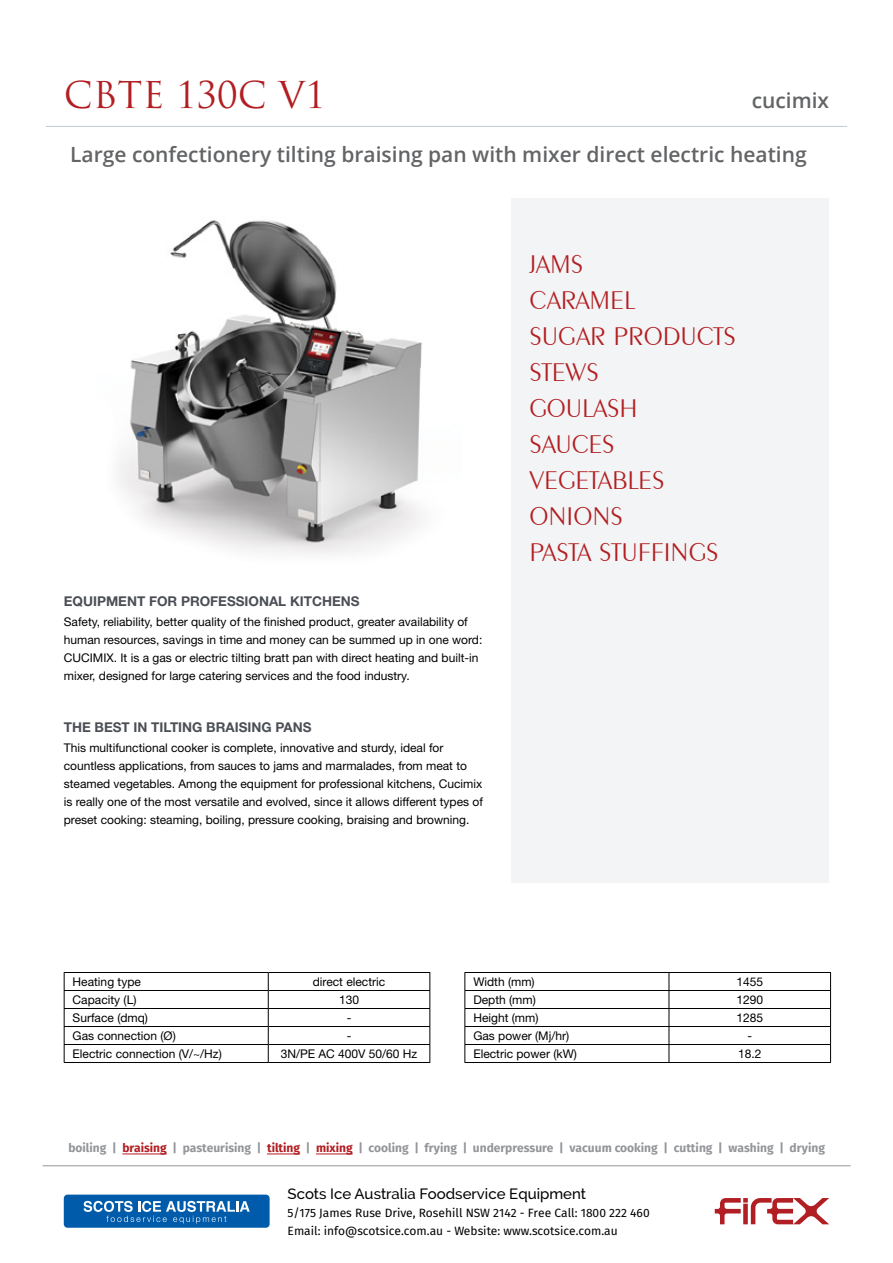
<style>
.page{position:relative;width:893px;height:1263px;background:#fff}
.page>*{position:absolute;margin:0;border:0;box-sizing:border-box;transform-origin:0 0}
.t1{font:36px "Trajan Pro";color:#b21e22}
.t2{font:300 27px/36px "Exotic 350 BT";color:#b21e22}
.t3{font:600 21px "Open Sans";color:#636466}
.t4{font:500 15px "Raleway";color:#000}
.t5{font:700 13.5px "Helvetica Neue LT Std";color:#4b4f55}
.t6{font:12px/18px "Helvetica Neue LT Std";color:#000}
.t7{font:700 12px "Fira Sans";color:#939598}
.t8{font:12px/18px "Fira Sans";color:#000}
.s1{color:#b21e22}
</style>
<div class="page">
<img style="left:118px;top:220px;width:304px;height:334px">
<div style="left:511px;top:198px;width:318px;height:684px;background:#f2f4f5"></div>
<hr style="left:122px;top:1154px;width:45px;height:1px;background:#b21e22">
<hr style="left:267px;top:1154px;width:33px;height:1px;background:#b21e22">
<hr style="left:316px;top:1154px;width:37px;height:1px;background:#b21e22">
<hr style="left:64px;top:972px;width:204px;height:1px;background:#000">
<hr style="left:268px;top:972px;width:162px;height:1px;background:#000">
<hr style="left:64px;top:990px;width:204px;height:1px;background:#000">
<hr style="left:268px;top:990px;width:162px;height:1px;background:#000">
<hr style="left:64px;top:1008px;width:204px;height:1px;background:#000">
<hr style="left:268px;top:1008px;width:162px;height:1px;background:#000">
<hr style="left:64px;top:1026px;width:204px;height:1px;background:#000">
<hr style="left:268px;top:1026px;width:162px;height:1px;background:#000">
<hr style="left:64px;top:1044px;width:204px;height:1px;background:#000">
<svg style="left:64px;top:973px;width:1px;height:89px"></svg>
<hr style="left:268px;top:1044px;width:162px;height:1px;background:#000">
<svg style="left:268px;top:973px;width:1px;height:89px"></svg>
<svg style="left:429px;top:973px;width:1px;height:89px"></svg>
<hr style="left:64px;top:1062px;width:204px;height:1px;background:#000">
<hr style="left:268px;top:1062px;width:162px;height:1px;background:#000">
<hr style="left:464px;top:972px;width:205px;height:1px;background:#000">
<hr style="left:669px;top:972px;width:162px;height:1px;background:#000">
<hr style="left:464px;top:990px;width:205px;height:1px;background:#000">
<hr style="left:669px;top:990px;width:162px;height:1px;background:#000">
<hr style="left:464px;top:1008px;width:205px;height:1px;background:#000">
<hr style="left:669px;top:1008px;width:162px;height:1px;background:#000">
<hr style="left:464px;top:1026px;width:205px;height:1px;background:#000">
<hr style="left:669px;top:1026px;width:162px;height:1px;background:#000">
<hr style="left:464px;top:1044px;width:205px;height:1px;background:#000">
<svg style="left:464px;top:973px;width:1px;height:89px"></svg>
<hr style="left:669px;top:1044px;width:162px;height:1px;background:#000">
<svg style="left:669px;top:973px;width:1px;height:89px"></svg>
<svg style="left:830px;top:973px;width:1px;height:89px"></svg>
<hr style="left:464px;top:1062px;width:205px;height:1px;background:#000">
<hr style="left:669px;top:1062px;width:162px;height:1px;background:#000">
<hr style="left:46px;top:126px;width:801px;height:1px;background:#c1cad0">
<div style="left:64px;top:1194px;width:206px;height:34px;background:#005cab;border-radius:4px"></div>
<svg style="left:84px;top:1201px;width:166px;height:22px"></svg>
<svg style="left:715px;top:1198px;width:114px;height:26px"></svg>
<hr style="left:43px;top:1165px;width:807px;height:1px;background:#939598">
<h1 class="t1" style="left:64px;top:72px;width:263px">CBTE 130C V1</h1>
<h3 class="t3" style="left:752px;top:86px;width:79px">cucimix</h3>
<h3 class="t3" style="left:70px;top:140px;width:738px">Large confectionery tilting braising pan with mixer direct electric heating</h3>
<p class="t5" style="left:64px;top:593px;width:297px">EQUIPMENT FOR PROFESSIONAL KITCHENS</p>
<p class="t6" style="left:64px;top:612px;width:420px">Safety, reliability, better quality of the finished product, greater availability of human resources, savings in time and money can be summed up in one word:<br>CUCIMIX. It is a gas or electric tilting bratt pan with direct heating and built-in mixer, designed for large catering services and the food industry.</p>
<p class="t5" style="left:64px;top:719px;width:249px">THE BEST IN TILTING BRAISING PANS</p>
<p class="t6" style="left:64px;top:738px;width:421px">This multifunctional cooker is complete, innovative and sturdy, ideal for countless applications, from sauces to jams and marmalades, from meat to steamed vegetables. Among the equipment for professional kitchens, Cucimix is really one of the most versatile and evolved, since it allows different types of preset cooking: steaming, boiling, pressure cooking, braising and browning.</p>
<h2 class="t2" style="left:529px;top:245px;width:208px">JAMS<br>CARAMEL<br>SUGAR PRODUCTS<br>STEWS<br>GOULASH<br>SAUCES<br>VEGETABLES<br>ONIONS<br>PASTA STUFFINGS</h2>
<p class="t6" style="left:73px;top:972px;width:70px">Heating type</p>
<p class="t6" style="left:313px;top:972px;width:74px">direct electric</p>
<p class="t6" style="left:73px;top:990px;width:65px">Capacity (L)</p>
<p class="t6" style="left:339px;top:990px;width:22px">130</p>
<p class="t6" style="left:73px;top:1008px;width:77px">Surface (dmq)</p>
<p class="t6" style="left:347px;top:1008px;width:6px">-</p>
<p class="t6" style="left:73px;top:1026px;width:105px">Gas connection (Ø)</p>
<p class="t6" style="left:347px;top:1026px;width:6px">-</p>
<p class="t6" style="left:73px;top:1044px;width:151px">Electric connection (V/~/Hz)</p>
<p class="t6" style="left:281px;top:1044px;width:138px">3N/PE AC 400V 50/60 Hz</p>
<p class="t6" style="left:473px;top:972px;width:63px">Width (mm)</p>
<p class="t6" style="left:736px;top:972px;width:28px">1455</p>
<p class="t6" style="left:473px;top:990px;width:64px">Depth (mm)</p>
<p class="t6" style="left:736px;top:990px;width:28px">1290</p>
<p class="t6" style="left:473px;top:1008px;width:67px">Height (mm)</p>
<p class="t6" style="left:736px;top:1008px;width:28px">1285</p>
<p class="t6" style="left:473px;top:1026px;width:97px">Gas power (Mj/hr)</p>
<p class="t6" style="left:747px;top:1026px;width:6px">-</p>
<p class="t6" style="left:473px;top:1044px;width:105px">Electric power (kW)</p>
<p class="t6" style="left:738px;top:1044px;width:25px">18.2</p>
<p class="t7" style="left:68px;top:1139px;width:758px">boiling | <span class="s1">braising</span> | pasteurising | <span class="s1">tilting</span> | <span class="s1">mixing</span> | cooling | frying | underpressure | vacuum cooking | cutting | washing | drying</p>
<p class="t4" style="left:288px;top:1185px;width:300px">Scots Ice Australia Foodservice Equipment</p>
<p class="t8" style="left:288px;top:1204px;width:364px">5/175 James Ruse Drive, Rosehill NSW 2142 - Free Call: 1800 222 460<br>Email: info@scotsice.com.au - Website: www.scotsice.com.au</p>
</div>
